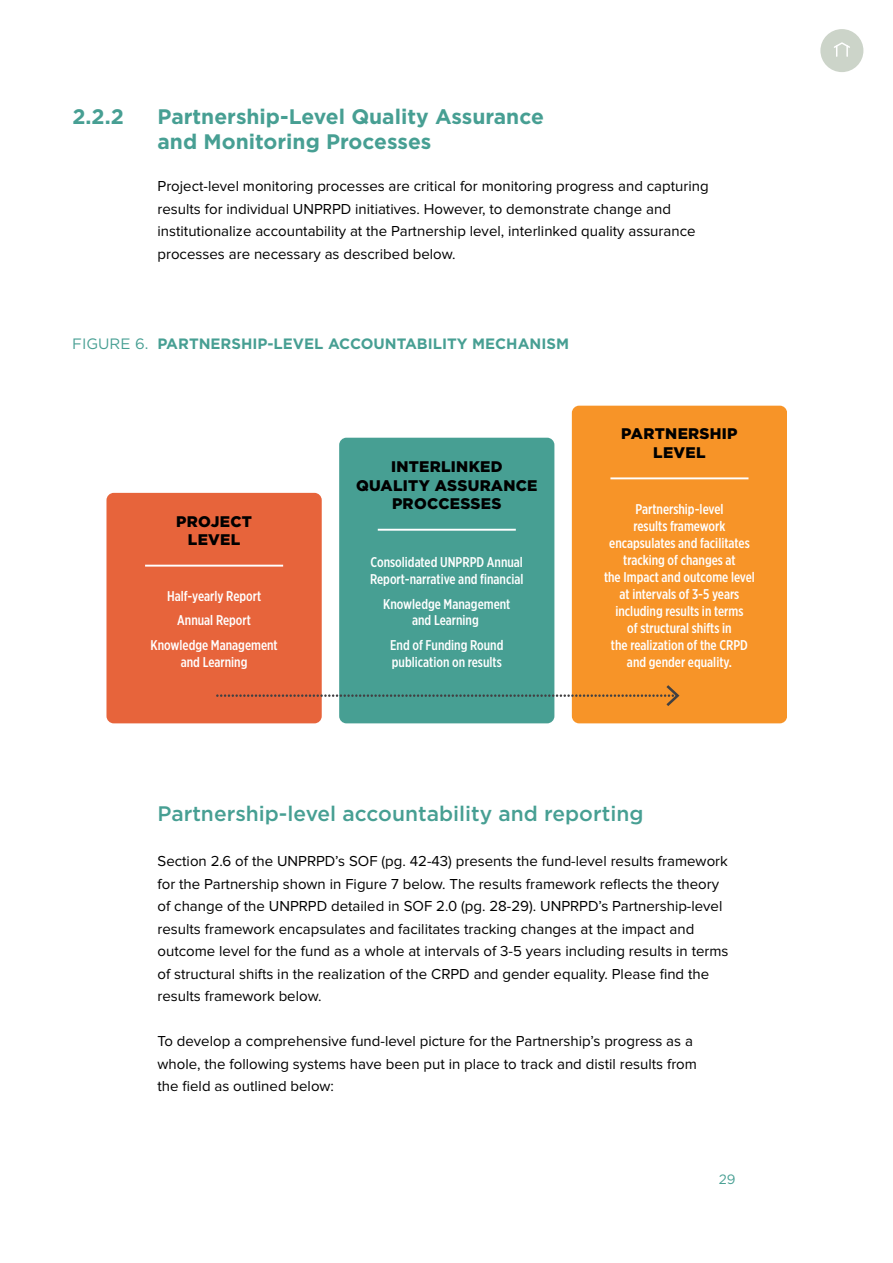
<style>
.page{position:relative;width:893px;height:1263px;background:#fff}
.page>*{position:absolute;margin:0;border:0;box-sizing:border-box;transform-origin:0 0}
.t1{font:700 21px/25.2px "Gotham";color:#479f93}
.t2{font:500 21px "Gotham";color:#479f93}
.t3{font:900 15.45px/18.5px "Gotham";letter-spacing:.02em;color:#000;text-align:center}
.t4{font:15px/22.5px "Proxima Nova";color:#000}
.t5{font:700 15px "Gotham";color:#479f93}
.t6{font:500 14.1px/17px "Gotham X Narrow";color:#fff;text-align:center}
.t7{font:13.5px "Gotham";color:#479f93}
.s1{font-weight:400}
</style>
<div class="page">
<div style="left:820px;top:29px;width:43px;height:43px;background:#ccd4c9;border-radius:50%"></div>
<svg style="left:834px;top:42px;width:16px;height:14px"></svg>
<div style="left:106px;top:493px;width:216px;height:230px;background:#e7643b;border-radius:7px"></div>
<div style="left:339px;top:438px;width:215px;height:285px;background:#479f93;border-radius:7px"></div>
<div style="left:572px;top:406px;width:214px;height:317px;background:#f79428;border-radius:7px"></div>
<hr style="left:145px;top:565px;width:138px;height:2px;background:#fff">
<hr style="left:378px;top:529px;width:138px;height:2px;background:#fff">
<hr style="left:610px;top:477px;width:138px;height:2px;background:#fff">
<svg style="left:216px;top:685px;width:463px;height:21px"></svg>
<h3 class="t1" style="left:72px;top:103px;width:53px">2.2.2</h3>
<h3 class="t1" style="left:158px;top:103px;width:388px">Partnership-Level Quality Assurance and Monitoring Processes</h3>
<p class="t4" style="left:158px;top:176px;width:553px">Project-level monitoring processes are critical for monitoring progress and capturing results for individual UNPRPD initiatives. However, to demonstrate change and institutionalize accountability at the Partnership level, interlinked quality assurance processes are necessary as described below.</p>
<p class="t5" style="left:72px;top:335px;width:498px"><span class="s1">FIGURE 6.</span> PARTNERSHIP-LEVEL ACCOUNTABILITY MECHANISM</p>
<p class="t3" style="left:176px;top:512px;width:77px">PROJECT<br>LEVEL</p>
<p class="t6" style="left:150px;top:584px;width:129px;line-height:24.3px">Half-yearly Report<br>Annual Report<br>Knowledge Management</p>
<p class="t6" style="left:181px;top:653px;width:68px">and Learning</p>
<p class="t3" style="left:356px;top:457px;width:183px">INTERLINKED<br>QUALITY ASSURANCE<br>PROCCESSES</p>
<p class="t6" style="left:370px;top:554px;width:155px;text-align:left">Consolidated UNPRPD Annual<br>Report-narrative and financial</p>
<p class="t6" style="left:383px;top:595px;width:129px">Knowledge Management and Learning</p>
<p class="t6" style="left:390px;top:636px;width:115px;text-align:left">End of Funding Round publication on results</p>
<p class="t3" style="left:621px;top:424px;width:118px">PARTNERSHIP<br>LEVEL</p>
<p class="t6" style="left:604px;top:501px;width:152px">Partnership-level<br>results framework encapsulates and facilitates tracking of changes at<br>the Impact and outcome level at intervals of 3-5 years including results in terms<br>of structural shifts in<br>the realization of the CRPD and gender equality.</p>
<h4 class="t2" style="left:158px;top:802px;width:487px">Partnership-level accountability and reporting</h4>
<p class="t4" style="left:158px;top:851px;width:573px">Section 2.6 of the UNPRPD’s SOF (pg. 42-43) presents the fund-level results framework for the Partnership shown in Figure 7 below. The results framework reflects the theory of change of the UNPRPD detailed in SOF 2.0 (pg. 28-29). UNPRPD’s Partnership-level results framework encapsulates and facilitates tracking changes at the impact and outcome level for the fund as a whole at intervals of 3-5 years including results in terms of structural shifts in the realization of the CRPD and gender equality. Please find the results framework below.</p>
<p class="t4" style="left:158px;top:1031px;width:541px">To develop a comprehensive fund-level picture for the Partnership’s progress as a whole, the following systems have been put in place to track and distil results from the field as outlined below:</p>
<p class="t7" style="left:719px;top:1171px;width:18px">29</p>
</div>
